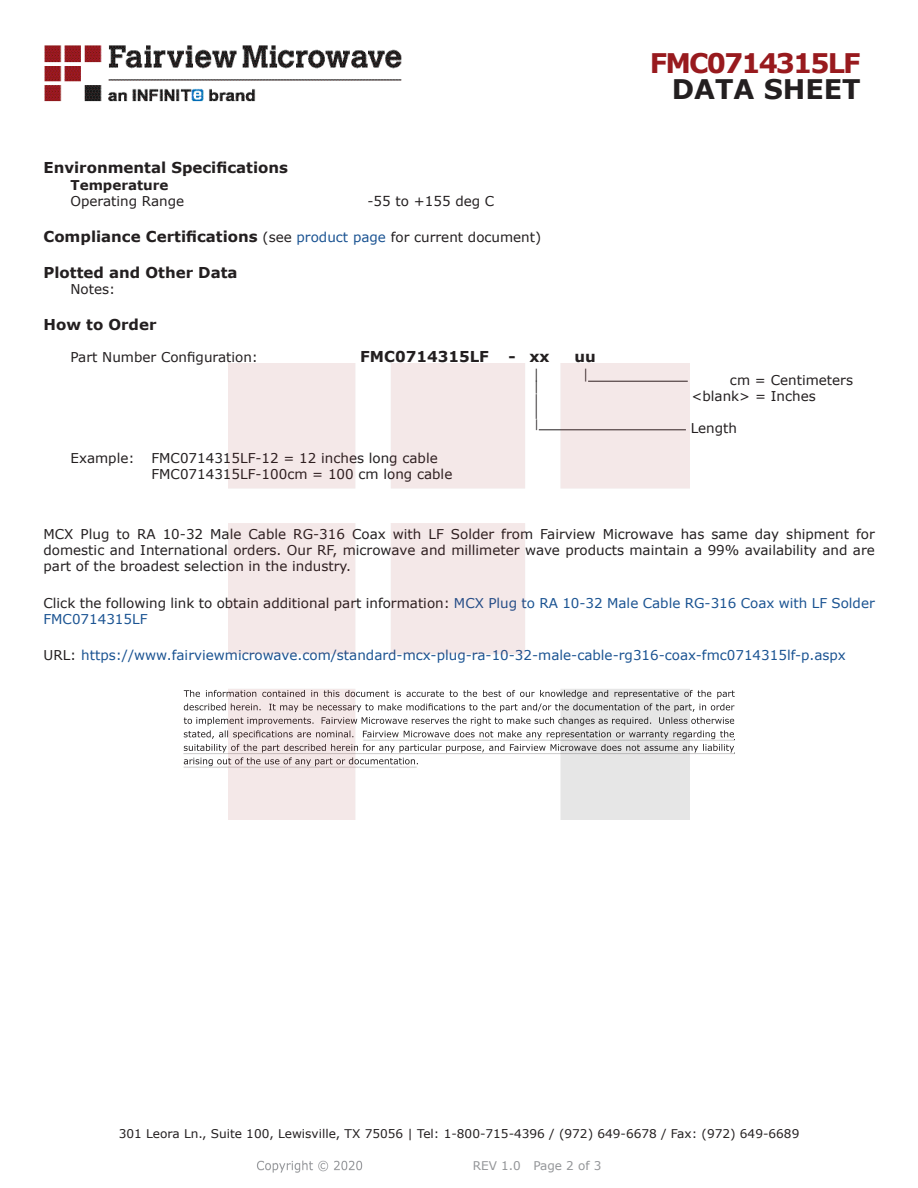
<style>
.page{position:relative;width:918px;height:1188px;background:#fff}
.page>*{position:absolute;margin:0;border:0;box-sizing:border-box;transform-origin:0 0}
.FM{font:700 27px "Verdana";letter-spacing:-.07em;color:#981a1e}
.t1{font:700 27px "Verdana";color:#231f20}
.Specs_Para{font:25.8px "Verdana";color:#231f20;scale:.39 1}
.Head1_for_Compliance{font:700 15px "Verdana";color:#231f20}
.Head1{font:700 15px "Verdana";color:#231f20}
.Specs_Para-2{font:700 15px "Verdana";color:#231f20}
.Web_Description_Para{font:13.5px/16.2px "Verdana";color:#231f20;text-align:justify}
.Specs_Para-3{font:13.5px "Verdana";color:#231f20}
.Web_Description_Para-2{font:13.5px/16.2px "Verdana";color:#1a5392}
.URL_para{font:13.5px "Verdana";color:#1a5392}
.Head2_after_Head1{font:700 13.5px "Verdana";color:#231f20}
.Specs_Para-4{font:13.5px "Verdana";color:#231f20;scale:.75 1}
.t2{font:12px "Verdana";color:#231f20}
.REV_Info{font:12px "Verdana";color:#939598}
.Specs_Para-5{font:11.25px "Verdana";color:#231f20;scale:.86 1}
.s1{font-weight:400;font-size:13.5px}
.s2{font-weight:400;font-size:13.5px;color:#1a5392}
.s3{color:#231f20}
</style>
<div class="page">
<svg style="left:184px;top:690px;width:551px;height:76px"></svg>
<hr style="left:363px;top:740px;width:372px;height:1px;background:#231f20">
<hr style="left:183px;top:753px;width:551px;height:1px;background:#231f20">
<hr style="left:184px;top:767px;width:233px;height:1px;background:#231f20">
<img style="left:257px;top:1160px;width:106px;height:13px">
<img style="left:228px;top:364px;width:462px;height:456px">
<img style="left:44px;top:45px;width:358px;height:57px">
<p class="FM" style="left:650px;top:44px;width:213px">FMC0714315LF</p>
<p class="t1" style="left:672px;top:70px;width:191px">DATA SHEET</p>
<p class="Head1" style="left:44px;top:157px;width:246px">Environmental Specifications</p>
<p class="Head2_after_Head1" style="left:70px;top:175px;width:100px">Temperature</p>
<p class="Specs_Para-3" style="left:70px;top:192px;width:115px">Operating Range</p>
<p class="Specs_Para-3" style="left:368px;top:192px;width:128px">-55 to +155 deg C</p>
<p class="Head1_for_Compliance" style="left:44px;top:226px;width:499px">Compliance Certifications <span class="s1">(see</span> <span class="s2">product page</span> <span class="s1">for current document)</span></p>
<p class="Head1_for_Compliance" style="left:44px;top:262px;width:196px">Plotted and Other Data</p>
<p class="Specs_Para-3" style="left:70px;top:280px;width:46px">Notes:</p>
<p class="Head1_for_Compliance" style="left:44px;top:314px;width:115px">How to Order</p>
<p class="Specs_Para-3" style="left:70px;top:347px;width:189px">Part Number Configuration:</p>
<p class="Specs_Para-2" style="left:360px;top:345px;width:130px">FMC0714315LF</p>
<p class="Specs_Para-2" style="left:509px;top:345px;width:43px">- xx</p>
<p class="Specs_Para-2" style="left:575px;top:345px;width:23px">uu</p>
<p class="Specs_Para-4" style="left:534px;top:364px;width:8px">|</p>
<p class="Specs_Para-4" style="left:584px;top:364px;width:8px">|</p>
<p class="Specs_Para-3" style="left:730px;top:370px;width:125px">cm = Centimeters</p>
<p class="Specs_Para-4" style="left:534px;top:377px;width:8px">|</p>
<p class="Specs_Para-3" style="left:692px;top:387px;width:126px">&lt;blank&gt; = Inches</p>
<p class="Specs_Para" style="left:534px;top:387px;width:13px">|</p>
<p class="Specs_Para-5" style="left:534px;top:416px;width:7px">|</p>
<p class="Specs_Para-3" style="left:691px;top:419px;width:48px">Length</p>
<p class="Specs_Para-3" style="left:70px;top:449px;width:66px">Example:</p>
<p class="Specs_Para-3" style="left:152px;top:449px;width:288px">FMC0714315LF-12 = 12 inches long cable</p>
<p class="Specs_Para-3" style="left:152px;top:465px;width:302px">FMC0714315LF-100cm = 100 cm long cable</p>
<p class="Web_Description_Para" style="left:44px;top:526px;width:833px">MCX Plug to RA 10-32 Male Cable RG-316 Coax with LF Solder from Fairview Microwave has same day shipment for domestic and International orders. Our RF, microwave and millimeter wave products maintain a 99% availability and are part of the broadest selection in the industry.</p>
<p class="Web_Description_Para-2" style="left:44px;top:594px;width:833px"><span class="s3">Click the following link to obtain additional part information:</span> MCX Plug to RA 10-32 Male Cable RG-316 Coax with LF Solder<br>FMC0714315LF</p>
<p class="URL_para" style="left:44px;top:646px;width:804px"><span class="s3">URL:</span> https://www.fairviewmicrowave.com/standard-mcx-plug-ra-10-32-male-cable-rg316-coax-fmc0714315lf-p.aspx</p>
<p class="t2" style="left:119px;top:1125px;width:682px">301 Leora Ln., Suite 100, Lewisville, TX 75056 | Tel: 1-800-715-4396 / (972) 649-6678 / Fax: (972) 649-6689</p>
<p class="REV_Info" style="left:473px;top:1157px;width:130px">REV 1.0 Page 2 of 3</p>
</div>
